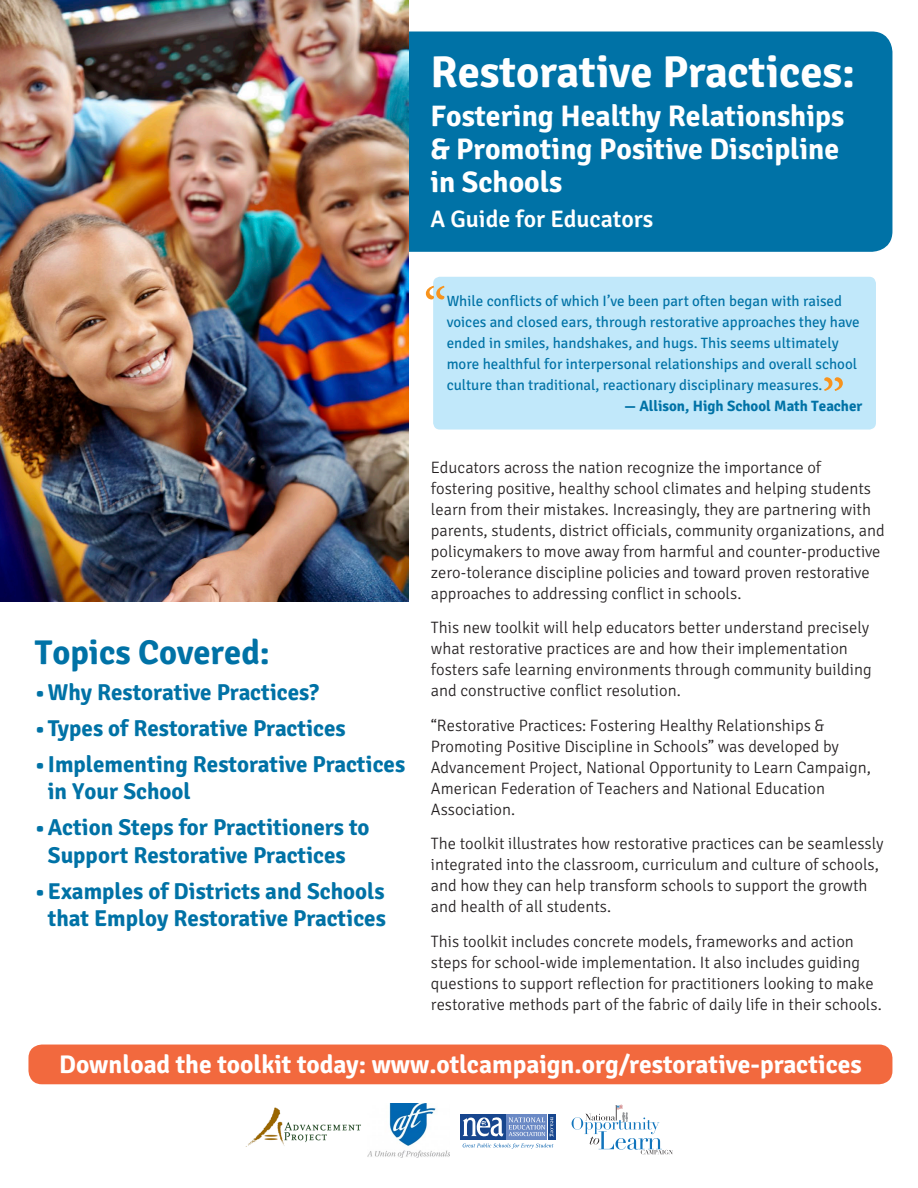
<style>
.page{position:relative;width:918px;height:1188px;background:#fff}
.page>*{position:absolute;margin:0;border:0;box-sizing:border-box;transform-origin:0 0}
.t1{font:700 44.55px "Signika Negative";color:#fff}
.Headline{font:700 34.5px "Signika Negative";color:#0072a6}
.t2{font:700 29.7px/33px "Signika Negative";color:#fff}
.t3{font:700 25.5px "Signika Negative";color:#fff}
.t4{font:600 23.85px "Signika Negative";color:#fff}
.t5{font:700 22.95px/27.6px "Signika Negative";color:#0072a6;text-align:center}
.t6{font:300 16.5px/21px "Signika Negative";color:#231f20}
.Pull-out_Quote{font:15px/21px "Signika Negative";color:#0072a6}
.Pull-out_Quote-2{font:700 15px "Signika Negative";color:#0072a6}
</style>
<div class="page">
<div style="left:301px;top:32px;width:591px;height:220px;background:#0072a6;border-radius:21px"></div>
<img style="left:0;top:0;width:408px;height:601px">
<svg style="left:572px;top:1105px;width:101px;height:49px"></svg>
<img style="left:368px;top:1104px;width:81px;height:54px">
<svg style="left:463px;top:1143px;width:91px;height:6px"></svg>
<div style="left:548px;top:1114px;width:7px;height:26px;background:#17468e"></div>
<div style="left:507px;top:1114px;width:40px;height:26px;background:#6a89c5"></div>
<div style="left:460px;top:1114px;width:46px;height:26px;background:#17468e"></div>
<svg style="left:463px;top:1117px;width:91px;height:20px"></svg>
<div style="left:28px;top:1045px;width:864px;height:39px;background:#f2693e;border-radius:14px"></div>
<img style="left:245px;top:1107px;width:116px;height:40px">
<div style="left:433px;top:277px;width:443px;height:153px;background:#c1e8fa;border-radius:7px"></div>
<svg style="left:426px;top:286px;width:19px;height:13px"></svg>
<svg style="left:824px;top:377px;width:19px;height:14px"></svg>
<p class="t1" style="left:430px;top:45px;width:426px">Restorative Practices:</p>
<p class="t2" style="left:430px;top:100px;width:415px">Fostering Healthy Relationships &amp; Promoting Positive Discipline in Schools</p>
<p class="t4" style="left:430px;top:205px;width:225px">A Guide for Educators</p>
<p class="Headline" style="left:35px;top:632px;width:237px">Topics Covered:</p>
<p class="t5" style="left:35px;top:679px;width:286px">•Why Restorative Practices?</p>
<p class="t5" style="left:35px;top:715px;width:312px">•Types of Restorative Practices</p>
<p class="t5" style="left:48px;top:751px;width:359px;text-align:left;text-indent:-13px">•Implementing Restorative Practices in Your School</p>
<p class="t5" style="left:35px;top:814px;width:336px">•Action Steps for Practitioners to<br>Support Restorative Practices</p>
<p class="t5" style="left:35px;top:878px;width:352px">•Examples of Districts and Schools that Employ Restorative Practices</p>
<p class="Pull-out_Quote" style="left:447px;top:291px;width:415px">While conflicts of which I’ve been part often began with raised voices and closed ears, through restorative approaches they have ended in smiles, handshakes, and hugs. This seems ultimately more healthful for interpersonal relationships and overall school culture than traditional, reactionary disciplinary measures.</p>
<p class="Pull-out_Quote-2" style="left:624px;top:397px;width:240px">— Allison, High School Math Teacher</p>
<p class="t6" style="left:431px;top:457px;width:455px">Educators across the nation recognize the importance of fostering positive, healthy school climates and helping students learn from their mistakes. Increasingly, they are partnering with parents, students, district officials, community organizations, and policymakers to move away from harmful and counter-productive zero-tolerance discipline policies and toward proven restorative approaches to addressing conflict in schools.</p>
<p class="t6" style="left:431px;top:617px;width:442px">This new toolkit will help educators better understand precisely what restorative practices are and how their implementation fosters safe learning environments through community building and constructive conflict resolution.</p>
<p class="t6" style="left:431px;top:715px;width:441px">“Restorative Practices: Fostering Healthy Relationships &amp; Promoting Positive Discipline in Schools” was developed by Advancement Project, National Opportunity to Learn Campaign, American Federation of Teachers and National Education Association.</p>
<p class="t6" style="left:431px;top:833px;width:454px">The toolkit illustrates how restorative practices can be seamlessly integrated into the classroom, curriculum and culture of schools, and how they can help transform schools to support the growth and health of all students.</p>
<p class="t6" style="left:431px;top:931px;width:452px">This toolkit includes concrete models, frameworks and action steps for school-wide implementation. It also includes guiding questions to support reflection for practitioners looking to make restorative methods part of the fabric of daily life in their schools.</p>
<p class="t3" style="left:59px;top:1049px;width:804px">Download the toolkit today: www.otlcampaign.org/restorative-practices</p>
</div>
